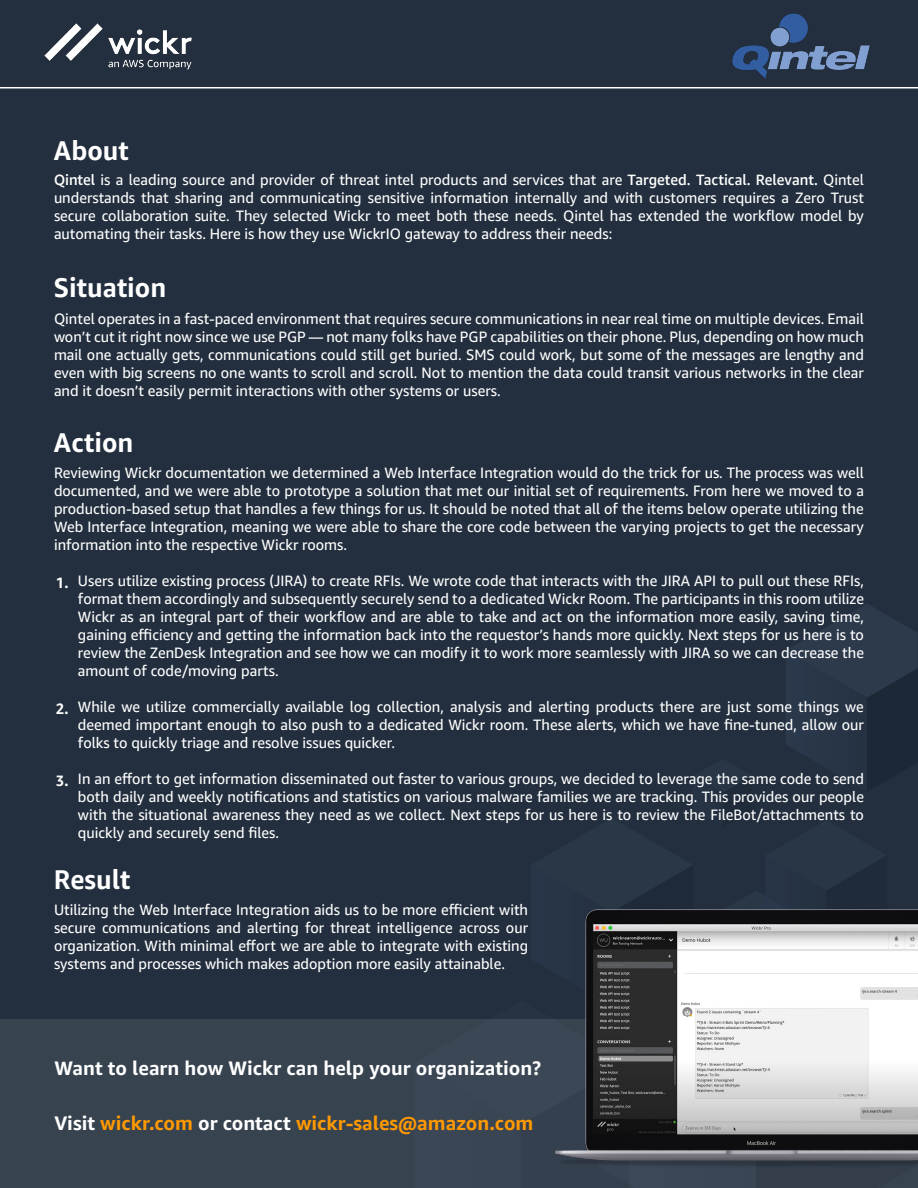
<style>
.page{position:relative;width:918px;height:1188px;background:#fff}
.page>*{position:absolute;margin:0;border:0;box-sizing:border-box;transform-origin:0 0}
.t1{font:700 27px "Amazon Ember";color:#fff}
.t2{font:700 19.5px "Amazon Ember";color:#f90}
.t3{font:700 19.5px "Amazon Ember";color:#fff}
.t4{font:15px/18px "Amazon Ember";color:#fff;text-align:justify}
.t5{font:700 15px "Amazon Ember";color:#fff}
.s1{font-weight:500}
.s2{color:#fff}
</style>
<div class="page">
<div style="left:0;top:0;width:918px;height:597px;background:#232f3e"></div>
<div style="left:0;top:597px;width:918px;height:422px;background:#232f3e"></div>
<hr style="left:0;top:87px;width:918px;height:1px;background:#fff">
<img style="left:39px;top:18px;width:157px;height:55px">
<div style="left:0;top:1019px;width:918px;height:169px;background:#384350"></div>
<img style="left:550px;top:906px;width:368px;height:260px">
<img style="left:733px;top:13px;width:136px;height:66px">
<h1 class="t1" style="left:54px;top:134px;width:76px">About</h1>
<p class="t4" style="left:54px;top:171px;width:812px"><span class="s1">Qintel</span> is a leading source and provider of threat intel products and services that are <span class="s1">Targeted. Tactical. Relevant.</span> Qintel understands that sharing and communicating sensitive information internally and with customers requires a Zero Trust secure collaboration suite. They selected Wickr to meet both these needs. Qintel has extended the workflow model by automating their tasks. Here is how they use WickrIO gateway to address their needs:</p>
<h1 class="t1" style="left:54px;top:271px;width:114px">Situation</h1>
<p class="t4" style="left:54px;top:310px;width:812px">Qintel operates in a fast-paced environment that requires secure communications in near real time on multiple devices. Email won’t cut it right now since we use PGP — not many folks have PGP capabilities on their phone. Plus, depending on how much mail one actually gets, communications could still get buried. SMS could work, but some of the messages are lengthy and even with big screens no one wants to scroll and scroll. Not to mention the data could transit various networks in the clear and it doesn’t easily permit interactions with other systems or users.</p>
<h1 class="t1" style="left:54px;top:426px;width:81px">Action</h1>
<p class="t4" style="left:54px;top:464px;width:812px">Reviewing Wickr documentation we determined a Web Interface Integration would do the trick for us. The process was well documented, and we were able to prototype a solution that met our initial set of requirements. From here we moved to a production-based setup that handles a few things for us. It should be noted that all of the items below operate utilizing the Web Interface Integration, meaning we were able to share the core code between the varying projects to get the necessary information into the respective Wickr rooms.</p>
<p class="t4" style="left:78px;top:572px;width:788px">Users utilize existing process (JIRA) to create RFIs. We wrote code that interacts with the JIRA API to pull out these RFIs, format them accordingly and subsequently securely send to a dedicated Wickr Room. The participants in this room utilize Wickr as an integral part of their workflow and are able to take and act on the information more easily, saving time, gaining efficiency and getting the information back into the requestor’s hands more quickly. Next steps for us here is to review the ZenDesk Integration and see how we can modify it to work more seamlessly with JIRA so we can decrease the amount of code/moving parts.</p>
<p class="t4" style="left:78px;top:698px;width:788px">While we utilize commercially available log collection, analysis and alerting products there are just some things we deemed important enough to also push to a dedicated Wickr room. These alerts, which we have fine-tuned, allow our folks to quickly triage and resolve issues quicker.</p>
<p class="t4" style="left:78px;top:770px;width:788px">In an effort to get information disseminated out faster to various groups, we decided to leverage the same code to send both daily and weekly notifications and statistics on various malware families we are tracking. This provides our people with the situational awareness they need as we collect. Next steps for us here is to review the FileBot/attachments to quickly and securely send files.</p>
<p class="t5" style="left:56px;top:573px;width:14px">1.</p>
<p class="t5" style="left:56px;top:699px;width:14px">2.</p>
<p class="t5" style="left:56px;top:771px;width:14px">3.</p>
<h1 class="t1" style="left:54px;top:863px;width:78px">Result</h1>
<p class="t4" style="left:54px;top:901px;width:476px">Utilizing the Web Interface Integration aids us to be more efficient with secure communications and alerting for threat intelligence across our organization. With minimal effort we are able to integrate with existing systems and processes which makes adoption more easily attainable.</p>
<h2 class="t3" style="left:54px;top:1056px;width:488px">Want to learn how Wickr can help your organization?</h2>
<h2 class="t2" style="left:54px;top:1111px;width:481px"><span class="s2">Visit</span> wickr.com <span class="s2">or contact</span> wickr-sales@amazon.com</h2>
</div>
